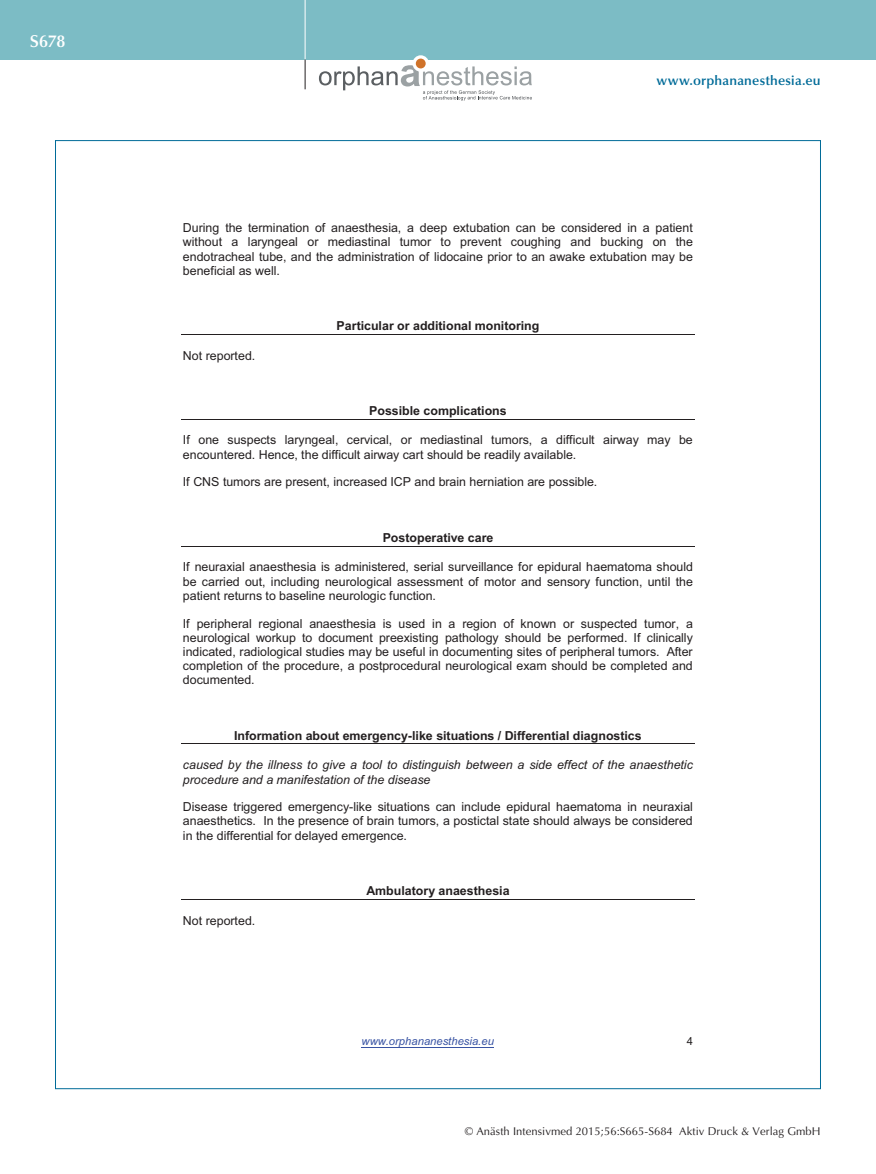
<style>
.page{position:relative;width:876px;height:1174px;background:#fff}
.page>*{position:absolute;margin:0;border:0;box-sizing:border-box;transform-origin:0 0}
.t1{font:600 17.25px "Optima";color:#fff}
.t2{font:600 13.5px "Optima";letter-spacing:.015em;color:#006b98}
.t3{font:12.45px/14.2px "Arial";color:#231f20;text-align:justify}
.t4{font:700 12.45px "Arial";color:#231f20}
.t5{font:italic 12.45px/14.4px "Arial";color:#231f20}
.t6{font:11.25px "Optima";letter-spacing:.005em;color:#231f20}
.t7{font:italic 11.25px "Arial";color:#3853a3}
.t8{font:11.25px "Arial";color:#231f20}
</style>
<div class="page">
<div style="left:0;top:0;width:876px;height:60px;background:#7cbcc5"></div>
<hr style="left:305px;top:0;width:1px;height:60px;background:#fff">
<svg style="left:305px;top:60px;width:1px;height:29px"></svg>
<svg style="left:412px;top:55px;width:17px;height:17px"></svg>
<div style="left:416px;top:59px;width:10px;height:9px;background:#d0732a;border-radius:50%"></div>
<svg style="left:319px;top:65px;width:213px;height:35px"></svg>
<hr style="left:362px;top:1046px;width:132px;height:1px;background:#3853a3">
<hr style="left:181px;top:334px;width:514px;height:1px;background:#231f20">
<hr style="left:181px;top:419px;width:514px;height:1px;background:#231f20">
<hr style="left:181px;top:546px;width:514px;height:1px;background:#231f20">
<hr style="left:181px;top:743px;width:514px;height:1px;background:#231f20">
<hr style="left:181px;top:899px;width:514px;height:1px;background:#231f20">
<h1 class="t1" style="left:30px;top:31px;width:37px">S678</h1>
<p class="t2" style="left:656px;top:73px;width:166px">www.orphananesthesia.eu</p>
<p class="t3" style="left:183px;top:221px;width:511px">During the termination of anaesthesia, a deep extubation can be considered in a patient without a laryngeal or mediastinal tumor to prevent coughing and bucking on the endotracheal tube, and the administration of lidocaine prior to an awake extubation may be beneficial as well.</p>
<p class="t3" style="left:183px;top:348px;width:74px">Not reported.</p>
<p class="t4" style="left:337px;top:317px;width:204px">Particular or additional monitoring</p>
<p class="t4" style="left:369px;top:402px;width:139px">Possible complications</p>
<p class="t3" style="left:183px;top:433px;width:511px">If one suspects laryngeal, cervical, or mediastinal tumors, a difficult airway may be encountered. Hence, the difficult airway cart should be readily available.</p>
<p class="t3" style="left:183px;top:475px;width:416px">If CNS tumors are present, increased ICP and brain herniation are possible.</p>
<p class="t4" style="left:383px;top:529px;width:112px">Postoperative care</p>
<p class="t3" style="left:183px;top:560px;width:512px">If neuraxial anaesthesia is administered, serial surveillance for epidural haematoma should be carried out, including neurological assessment of motor and sensory function, until the patient returns to baseline neurologic function.</p>
<p class="t3" style="left:183px;top:616px;width:512px">If peripheral regional anaesthesia is used in a region of known or suspected tumor, a neurological workup to document preexisting pathology should be performed. If clinically indicated, radiological studies may be useful in documenting sites of peripheral tumors. After completion of the procedure, a postprocedural neurological exam should be completed and documented.</p>
<p class="t4" style="left:234px;top:727px;width:409px">Information about emergency-like situations / Differential diagnostics</p>
<p class="t5" style="left:183px;top:758px;width:511px">caused by the illness to give a tool to distinguish between a side effect of the anaesthetic procedure and a manifestation of the disease</p>
<p class="t3" style="left:183px;top:800px;width:511px">Disease triggered emergency-like situations can include epidural haematoma in neuraxial anaesthetics. In the presence of brain tumors, a postictal state should always be considered in the differential for delayed emergence.</p>
<p class="t3" style="left:183px;top:913px;width:74px">Not reported.</p>
<p class="t4" style="left:366px;top:882px;width:145px">Ambulatory anaesthesia</p>
<p class="t7" style="left:362px;top:1034px;width:134px">www.orphananesthesia.eu</p>
<p class="t8" style="left:687px;top:1034px;width:8px">4</p>
<p class="t6" style="left:465px;top:1125px;width:357px">© Anästh Intensivmed 2015;56:S665-S684 Aktiv Druck &amp; Verlag GmbH</p>
</div>
